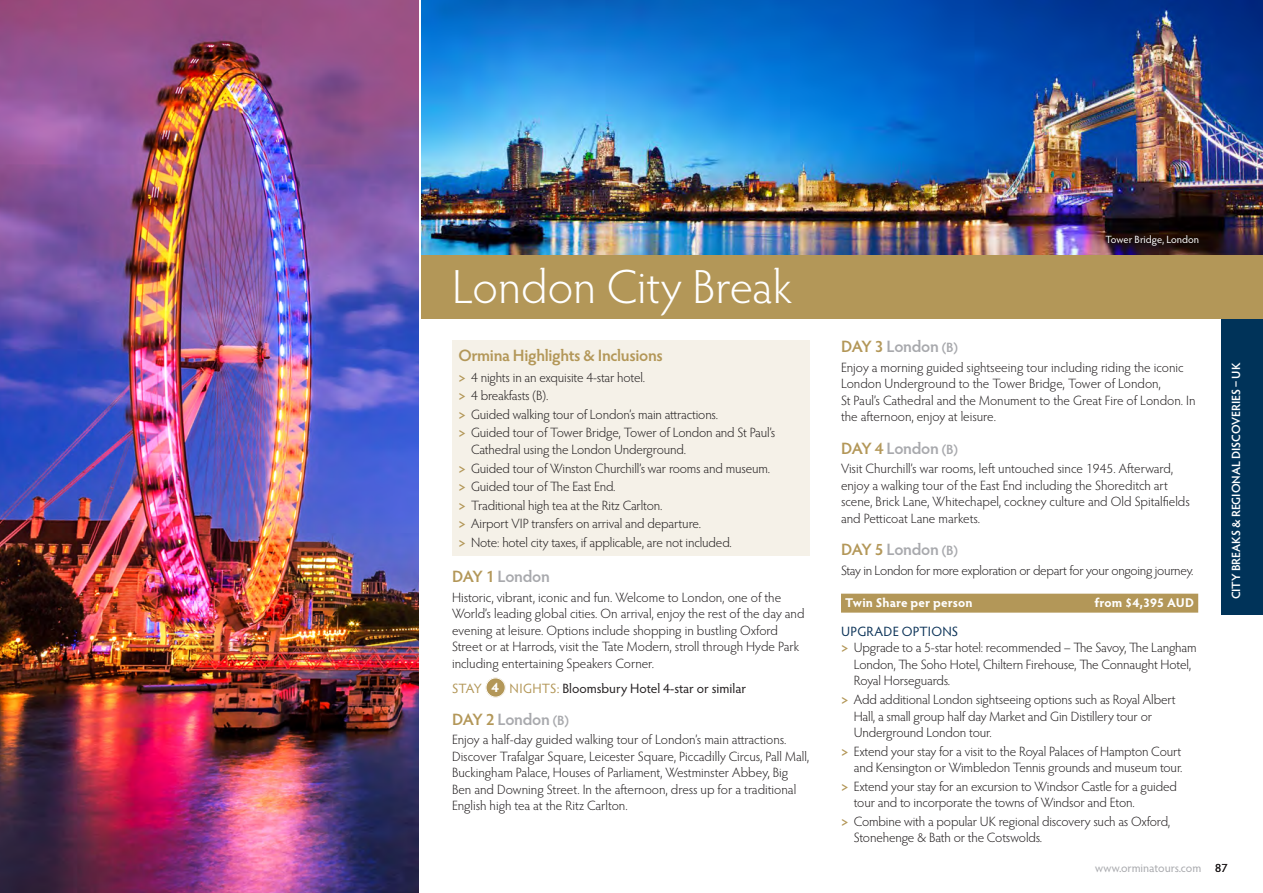
<style>
.page{position:relative;width:1263px;height:893px;background:#fff}
.page>*{position:absolute;margin:0;border:0;box-sizing:border-box;transform-origin:0 0}
.t1{font:300 48px "Hypatia Sans Pro";color:#fff}
.t2{font:600 16.5px "Hypatia Sans Pro";letter-spacing:-.02em;color:#a8a9ad}
.t3{font:600 16.5px "Hypatia Sans Pro";letter-spacing:-.02em;color:#b39758}
.t4{font:300 13.5px/16.5px "Hypatia Sans Pro";letter-spacing:-.01em;color:#231f20}
.t5{font:13.5px "Hypatia Sans Pro";color:#231f20}
.t6{font:13.5px "Hypatia Sans Pro";letter-spacing:.02em;color:#0d3459}
.t7{font:700 12.75px "Hypatia Sans Pro";letter-spacing:.01em;color:#fff}
.t8{font:600 12px "Hypatia Sans Pro";letter-spacing:-.005em;color:#fff}
.t9{font:12px "Hypatia Sans Pro";color:#a8a9ad}
.t10{font:12px "Hypatia Sans Pro";color:#231f20}
.t11{font:10.5px "Hypatia Sans Pro";color:#fff}
.s1{font-weight:600;color:#b39758}
.s2{color:#b39758}
.s3{font-weight:700;color:#fff}
.s4{font-size:13.5px}
</style>
<div class="page">
<img style="left:421px;top:0;width:842px;height:255px">
<div style="left:1221px;top:308px;width:42px;height:306px;background:#003359"></div>
<div style="left:421px;top:255px;width:842px;height:64px;background:#b39758"></div>
<div style="left:452px;top:340px;width:357px;height:216px;background:#f5f1e8"></div>
<div style="left:485px;top:677px;width:21px;height:21px;background:#b39758;border-radius:50%"></div>
<div style="left:485px;top:677px;width:21px;height:21px;border:1px solid #fff;border-radius:50%"></div>
<div style="left:486px;top:678px;width:19px;height:19px;border:1px solid #fff;border-radius:50%"></div>
<div style="left:841px;top:594px;width:357px;height:19px;background:#b39758"></div>
<img style="left:0;top:0;width:419px;height:893px">
<h1 class="t1" style="left:452px;top:255px;width:341px">London City Break</h1>
<p class="t3" style="left:458px;top:344px;width:206px">Ormina Highlights &amp; Inclusions</p>
<p class="t4" style="left:458px;top:367px;width:319px;line-height:18.6px"><span class="s1">&gt;</span> 4 nights in an exquisite 4-star hotel.<br><span class="s1">&gt;</span> 4 breakfasts (B).<br><span class="s1">&gt;</span> Guided walking tour of London’s main attractions.<br><span class="s1">&gt;</span> Guided tour of Tower Bridge, Tower of London and St Paul’s</p>
<p class="t4" style="left:458px;top:440px;width:313px;line-height:18.6px;text-indent:13px">Cathedral using the London Underground.<br><span class="s1">&gt;</span> Guided tour of Winston Churchill’s war rooms and museum. <span class="s1">&gt;</span> Guided tour of The East End.<br><span class="s1">&gt;</span> Traditional high tea at the Ritz Carlton.<br><span class="s1">&gt;</span> Airport VIP transfers on arrival and departure.<br><span class="s1">&gt;</span> Note: hotel city taxes, if applicable, are not included.</p>
<p class="t2" style="left:452px;top:565px;width:99px"><span class="s2">DAY 1</span> London</p>
<p class="t4" style="left:452px;top:588px;width:354px">Historic, vibrant, iconic and fun. Welcome to London, one of the World’s leading global cities. On arrival, enjoy the rest of the day and evening at leisure. Options include shopping in bustling Oxford Street or at Harrods, visit the Tate Modern, stroll through Hyde Park including entertaining Speakers Corner.</p>
<p class="t5" style="left:452px;top:679px;width:295px"><span class="s2">STAY</span> <span class="s3">4</span> <span class="s2">NIGHTS:</span> Bloomsbury Hotel 4-star or similar</p>
<p class="t2" style="left:452px;top:708px;width:118px"><span class="s2">DAY 2</span> London <span class="s4">(B)</span></p>
<p class="t4" style="left:452px;top:731px;width:359px">Enjoy a half-day guided walking tour of London’s main attractions.<br>Discover Trafalgar Square, Leicester Square, Piccadilly Circus, Pall Mall, Buckingham Palace, Houses of Parliament, Westminster Abbey, Big Ben and Downing Street. In the afternoon, dress up for a traditional English high tea at the Ritz Carlton.</p>
<p class="t11" style="left:1105px;top:232px;width:95px">Tower Bridge, London</p>
<p class="t2" style="left:841px;top:335px;width:118px"><span class="s2">DAY 3</span> London <span class="s4">(B)</span></p>
<p class="t4" style="left:841px;top:359px;width:356px">Enjoy a morning guided sightseeing tour including riding the iconic London Underground to the Tower Bridge, Tower of London,<br>St Paul’s Cathedral and the Monument to the Great Fire of London. In the afternoon, enjoy at leisure.</p>
<p class="t2" style="left:841px;top:437px;width:118px"><span class="s2">DAY 4</span> London <span class="s4">(B)</span></p>
<p class="t4" style="left:841px;top:460px;width:350px">Visit Churchill’s war rooms, left untouched since 1945. Afterward, enjoy a walking tour of the East End including the Shoreditch art scene, Brick Lane, Whitechapel, cockney culture and Old Spitalfields and Petticoat Lane markets.</p>
<p class="t2" style="left:841px;top:538px;width:118px"><span class="s2">DAY 5</span> London <span class="s4">(B)</span></p>
<p class="t4" style="left:841px;top:562px;width:354px">Stay in London for more exploration or depart for your ongoing journey.</p>
<p class="t7" style="left:845px;top:594px;width:129px">Twin Share per person</p>
<p class="t7" style="left:1095px;top:594px;width:101px">from $4,395 AUD</p>
<p class="t6" style="left:841px;top:622px;width:119px">UPGRADE OPTIONS</p>
<p class="t4" style="left:841px;top:639px;width:357px"><span class="s1">&gt;</span> Upgrade to a 5-star hotel: recommended – The Savoy, The Langham</p>
<p class="t4" style="left:854px;top:656px;width:339px">London, The Soho Hotel, Chiltern Firehouse, The Connaught Hotel,</p>
<p class="t4" style="left:854px;top:672px;width:98px">Royal Horseguards.</p>
<p class="t4" style="left:854px;top:691px;width:323px;text-indent:-13px"><span class="s1">&gt;</span> Add additional London sightseeing options such as Royal Albert<br>Hall, a small group half day Market and Gin Distillery tour or<br>Underground London tour.</p>
<p class="t4" style="left:841px;top:742px;width:343px;text-align:right"><span class="s1">&gt;</span> Extend your stay for a visit to the Royal Palaces of Hampton Court and Kensington or Wimbledon Tennis grounds and museum tour.</p>
<p class="t4" style="left:854px;top:778px;width:325px;text-indent:-13px"><span class="s1">&gt;</span> Extend your stay for an excursion to Windsor Castle for a guided tour and to incorporate the towns of Windsor and Eton.</p>
<p class="t4" style="left:854px;top:813px;width:318px;text-indent:-13px"><span class="s1">&gt;</span> Combine with a popular UK regional discovery such as Oxford,<br>Stonehenge &amp; Bath or the Cotswolds.</p>
<p class="t9" style="left:1095px;top:860px;width:108px">www.orminatours.com</p>
<p class="t8" style="left:1228px;top:599px;width:238px;rotate:-90deg">CITY BREAKS &amp; REGIONAL DISCOVERIES – UK</p>
<p class="t10" style="left:1215px;top:860px;width:14px">87</p>
</div>
